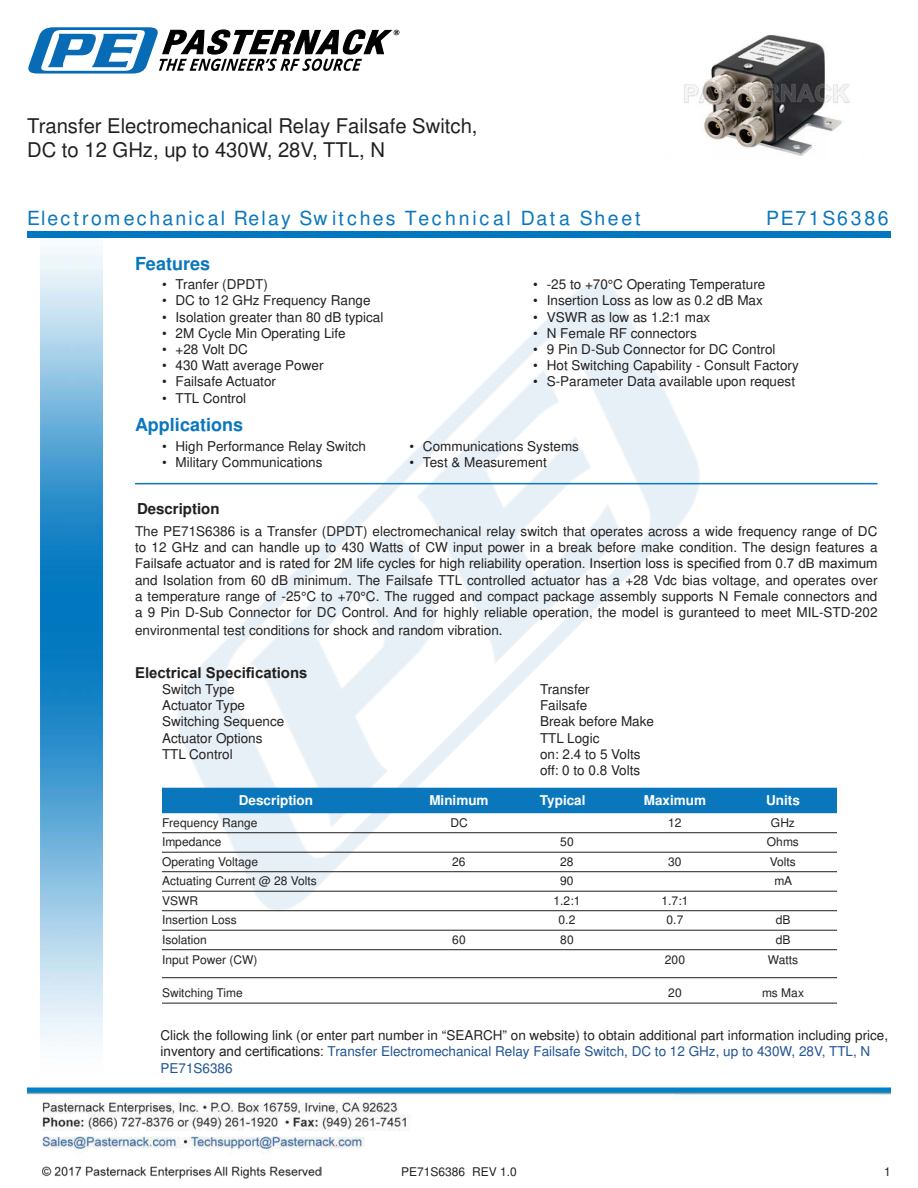
<style>
.page{position:relative;width:918px;height:1188px;background:#fff}
.page>*{position:absolute;margin:0;border:0;box-sizing:border-box;transform-origin:0 0}
.t1{font:20.25px/24.3px "Arial";color:#221f1f}
.t2{font:900 19.5px "Arial";letter-spacing:.125em;color:#0a77bd}
.t3{font:700 18px "Arial";color:#0a77bd}
.t4{font:700 15px "Arial";color:#221f1f}
.t5{font:13.5px/16.2px "Arial";color:#221f1f}
.t6{font:700 13.5px "Arial";color:#fff}
.t7{font:12px "Arial";color:#221f1f}
.s1{color:#1f5392}
</style>
<div class="page">
<img style="left:43px;top:1102px;width:364px;height:49px">
<img style="left:43px;top:1166px;width:278px;height:13px">
<img style="left:102px;top:246px;width:719px;height:724px">
<img style="left:27px;top:1088px;width:864px;height:9px">
<img style="left:40px;top:237px;width:62px;height:804px">
<svg style="left:28px;top:27px;width:371px;height:47px"></svg>
<div style="left:27px;top:231px;width:864px;height:6px;background:#0177c0"></div>
<hr style="left:135px;top:483px;width:743px;height:1px;background:#0a77bd">
<div style="left:162px;top:788px;width:675px;height:25px;background:#0a77bd"></div>
<hr style="left:162px;top:832px;width:675px;height:1px;background:#221f1f">
<hr style="left:162px;top:852px;width:675px;height:1px;background:#221f1f">
<hr style="left:162px;top:871px;width:675px;height:1px;background:#221f1f">
<hr style="left:162px;top:891px;width:675px;height:1px;background:#221f1f">
<hr style="left:162px;top:910px;width:675px;height:1px;background:#221f1f">
<hr style="left:162px;top:930px;width:675px;height:1px;background:#221f1f">
<hr style="left:162px;top:949px;width:675px;height:1px;background:#221f1f">
<hr style="left:162px;top:977px;width:675px;height:1px;background:#221f1f">
<hr style="left:162px;top:1003px;width:675px;height:1px;background:#221f1f">
<img style="left:684px;top:35px;width:166px;height:121px">
<h1 class="t1" style="left:27px;top:115px;width:452px">Transfer Electromechanical Relay Failsafe Switch,<br>DC to 12 GHz, up to 430W, 28V, TTL, N</h1>
<h2 class="t2" style="left:27px;top:210px;width:615px">Electromechanical Relay Switches Technical Data Sheet</h2>
<h2 class="t2" style="left:766px;top:210px;width:124px">PE71S6386</h2>
<h3 class="t3" style="left:135px;top:256px;width:77px">Features</h3>
<p class="t5" style="left:162px;top:278px;width:107px">• Tranfer (DPDT)</p>
<p class="t5" style="left:162px;top:294px;width:210px">• DC to 12 GHz Frequency Range</p>
<p class="t5" style="left:162px;top:310px;width:223px">• Isolation greater than 80 dB typical</p>
<p class="t5" style="left:162px;top:326px;width:185px">• 2M Cycle Min Operating Life</p>
<p class="t5" style="left:162px;top:342px;width:87px">• +28 Volt DC</p>
<p class="t5" style="left:162px;top:359px;width:163px">• 430 Watt average Power</p>
<p class="t5" style="left:162px;top:375px;width:116px">• Failsafe Actuator</p>
<p class="t5" style="left:162px;top:391px;width:86px">• TTL Control</p>
<h3 class="t3" style="left:135px;top:418px;width:110px">Applications</h3>
<p class="t5" style="left:162px;top:439px;width:206px">• High Performance Relay Switch</p>
<p class="t5" style="left:162px;top:455px;width:162px">• Military Communications</p>
<p class="t5" style="left:533px;top:278px;width:234px">• -25 to +70°C Operating Temperature</p>
<p class="t5" style="left:533px;top:294px;width:231px">• Insertion Loss as low as 0.2 dB Max</p>
<p class="t5" style="left:533px;top:310px;width:179px">• VSWR as low as 1.2:1 max</p>
<p class="t5" style="left:533px;top:326px;width:165px">• N Female RF connectors</p>
<p class="t5" style="left:533px;top:342px;width:244px">• 9 Pin D-Sub Connector for DC Control</p>
<p class="t5" style="left:533px;top:359px;width:267px">• Hot Switching Capability - Consult Factory</p>
<p class="t5" style="left:533px;top:375px;width:263px">• S-Parameter Data available upon request</p>
<p class="t5" style="left:409px;top:439px;width:171px">• Communications Systems</p>
<p class="t5" style="left:409px;top:455px;width:139px">• Test &amp; Measurement</p>
<p class="t4" style="left:137px;top:503px;width:84px">Description</p>
<p class="t5" style="left:135px;top:524px;width:744px;text-align:justify">The PE71S6386 is a Transfer (DPDT) electromechanical relay switch that operates across a wide frequency range of DC to 12 GHz and can handle up to 430 Watts of CW input power in a break before make condition. The design features a Failsafe actuator and is rated for 2M life cycles for high reliability operation. Insertion loss is speci昀椀ed from 0.7 dB maximum and Isolation from 60 dB minimum. The Failsafe TTL controlled actuator has a +28 Vdc bias voltage, and operates over a temperature range of -25°C to +70°C. The rugged and compact package assembly supports N Female connectors and a 9 Pin D-Sub Connector for DC Control. And for highly reliable operation, the model is guranteed to meet MIL-STD-202</p>
<p class="t5" style="left:135px;top:623px;width:369px">environmental test conditions for shock and random vibration.</p>
<p class="t4" style="left:135px;top:663px;width:174px">Electrical Speci昀椀cations</p>
<p class="t5" style="left:162px;top:682px;width:74px">Switch Type</p>
<p class="t5" style="left:540px;top:682px;width:51px">Transfer</p>
<p class="t5" style="left:162px;top:699px;width:85px">Actuator Type</p>
<p class="t5" style="left:540px;top:699px;width:49px">Failsafe</p>
<p class="t5" style="left:162px;top:715px;width:124px">Switching Sequence</p>
<p class="t5" style="left:540px;top:715px;width:116px">Break before Make</p>
<p class="t5" style="left:162px;top:731px;width:102px">Actuator Options</p>
<p class="t5" style="left:540px;top:731px;width:61px">TTL Logic</p>
<p class="t5" style="left:162px;top:747px;width:72px">TTL Control</p>
<p class="t5" style="left:540px;top:747px;width:102px">on: 2.4 to 5 Volts off: 0 to 0.8 Volts</p>
<p class="t6" style="left:239px;top:795px;width:76px">Description</p>
<p class="t6" style="left:429px;top:795px;width:61px">Minimum</p>
<p class="t6" style="left:540px;top:795px;width:47px">Typical</p>
<p class="t6" style="left:644px;top:795px;width:64px">Maximum</p>
<p class="t6" style="left:766px;top:795px;width:35px">Units</p>
<p class="t7" style="left:162px;top:818px;width:97px">Frequency Range</p>
<p class="t7" style="left:450px;top:818px;width:19px">DC</p>
<p class="t7" style="left:668px;top:818px;width:15px">12</p>
<p class="t7" style="left:771px;top:818px;width:25px">GHz</p>
<p class="t7" style="left:162px;top:837px;width:61px">Impedance</p>
<p class="t7" style="left:560px;top:837px;width:15px">50</p>
<p class="t7" style="left:767px;top:837px;width:34px">Ohms</p>
<p class="t7" style="left:162px;top:857px;width:98px">Operating Voltage</p>
<p class="t7" style="left:452px;top:857px;width:15px">26</p>
<p class="t7" style="left:560px;top:857px;width:15px">28</p>
<p class="t7" style="left:668px;top:857px;width:15px">30</p>
<p class="t7" style="left:770px;top:857px;width:28px">Volts</p>
<p class="t7" style="left:162px;top:876px;width:156px">Actuating Current @ 28 Volts</p>
<p class="t7" style="left:560px;top:876px;width:15px">90</p>
<p class="t7" style="left:774px;top:876px;width:20px">mA</p>
<p class="t7" style="left:162px;top:896px;width:37px">VSWR</p>
<p class="t7" style="left:554px;top:896px;width:28px">1.2:1</p>
<p class="t7" style="left:662px;top:896px;width:28px">1.7:1</p>
<p class="t7" style="left:162px;top:915px;width:76px">Insertion Loss</p>
<p class="t7" style="left:559px;top:915px;width:18px">0.2</p>
<p class="t7" style="left:667px;top:915px;width:18px">0.7</p>
<p class="t7" style="left:776px;top:915px;width:16px">dB</p>
<p class="t7" style="left:162px;top:935px;width:46px">Isolation</p>
<p class="t7" style="left:452px;top:935px;width:15px">60</p>
<p class="t7" style="left:560px;top:935px;width:15px">80</p>
<p class="t7" style="left:776px;top:935px;width:16px">dB</p>
<p class="t7" style="left:162px;top:955px;width:97px">Input Power (CW)</p>
<p class="t7" style="left:665px;top:955px;width:22px">200</p>
<p class="t7" style="left:768px;top:955px;width:32px">Watts</p>
<p class="t7" style="left:162px;top:988px;width:82px">Switching Time</p>
<p class="t7" style="left:668px;top:988px;width:15px">20</p>
<p class="t7" style="left:762px;top:988px;width:43px">ms Max</p>
<p class="t5" style="left:160px;top:1029px;width:729px">Click the following link (or enter part number in “SEARCH” on website) to obtain additional part information including price, inventory and certi昀椀cations: <span class="s1">Transfer Electromechanical Relay Failsafe Switch, DC to 12 GHz, up to 430W, 28V, TTL, N<br>PE71S6386</span></p>
<p class="t7" style="left:401px;top:1167px;width:117px">PE71S6386 REV 1.0</p>
<p class="t7" style="left:884px;top:1167px;width:8px">1</p>
</div>
